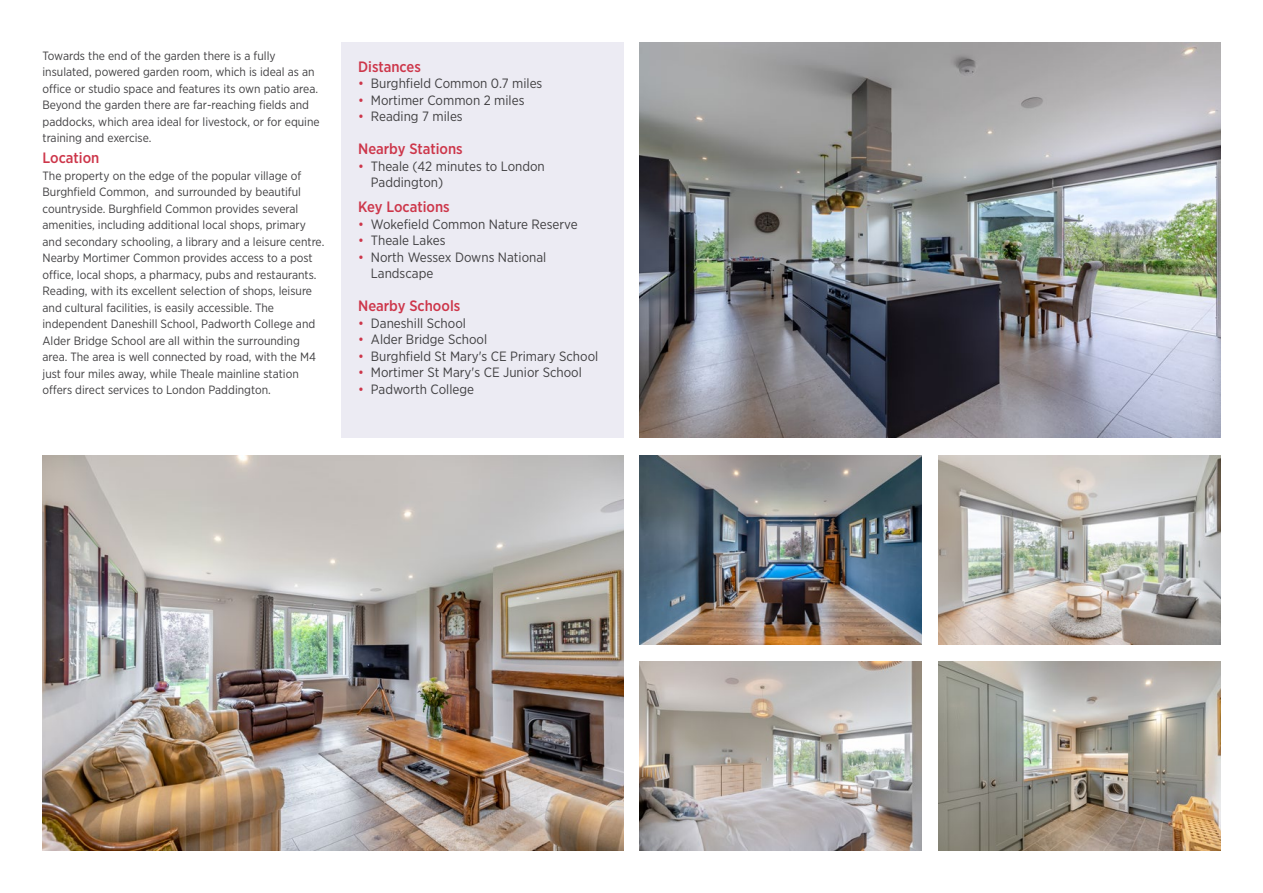
<style>
.page{position:relative;width:1263px;height:893px;background:#fff}
.page>*{position:absolute;margin:0;border:0;box-sizing:border-box;transform-origin:0 0}
.t1{font:500 15px "Gotham Narrow";color:#cd364a}
.t2{font:13.5px/16.5px "Gotham Narrow";color:#414042}
.t3{font:12px/16.5px "Gotham Narrow";color:#414042}
.s1{color:#cd364a}
</style>
<div class="page">
<img style="left:43px;top:455px;width:580px;height:395px">
<div style="left:341px;top:43px;width:282px;height:395px;background:#ecebf3"></div>
<img style="left:640px;top:43px;width:580px;height:395px">
<img style="left:640px;top:455px;width:282px;height:190px">
<img style="left:640px;top:662px;width:282px;height:188px">
<img style="left:938px;top:455px;width:282px;height:190px">
<img style="left:938px;top:662px;width:282px;height:188px">
<p class="t3" style="left:43px;top:47px;width:279px">Towards the end of the garden there is a fully insulated, powered garden room, which is ideal as an office or studio space and features its own patio area.<br>Beyond the garden there are far-reaching fields and paddocks, which area ideal for livestock, or for equine training and exercise.</p>
<p class="t1" style="left:43px;top:148px;width:58px">Location</p>
<p class="t3" style="left:43px;top:167px;width:283px">The property on the edge of the popular village of Burghfield Common, and surrounded by beautiful countryside. Burghfield Common provides several amenities, including additional local shops, primary and secondary schooling, a library and a leisure centre.<br>Nearby Mortimer Common provides access to a post office, local shops, a pharmacy, pubs and restaurants.<br>Reading, with its excellent selection of shops, leisure and cultural facilities, is easily accessible. The independent Daneshill School, Padworth College and Alder Bridge School are all within the surrounding area. The area is well connected by road, with the M4 just four miles away, while Theale mainline station offers direct services to London Paddington.</p>
<p class="t1" style="left:358px;top:57px;width:64px">Distances</p>
<p class="t2" style="left:358px;top:75px;width:186px"><span class="s1">•</span> Burghfield Common 0.7 miles</p>
<p class="t2" style="left:358px;top:91px;width:168px"><span class="s1">•</span> Mortimer Common 2 miles</p>
<p class="t2" style="left:358px;top:108px;width:106px"><span class="s1">•</span> Reading 7 miles</p>
<p class="t1" style="left:358px;top:139px;width:106px">Nearby Stations</p>
<p class="t2" style="left:371px;top:157px;width:175px;text-indent:-13px"><span class="s1">•</span> Theale (42 minutes to London<br>Paddington)</p>
<p class="t1" style="left:358px;top:197px;width:93px">Key Locations</p>
<p class="t2" style="left:358px;top:215px;width:221px"><span class="s1">•</span> Wokefield Common Nature Reserve</p>
<p class="t2" style="left:358px;top:232px;width:89px"><span class="s1">•</span> Theale Lakes</p>
<p class="t2" style="left:371px;top:248px;width:177px;text-indent:-13px"><span class="s1">•</span> North Wessex Downs National<br>Landscape</p>
<p class="t1" style="left:358px;top:296px;width:104px">Nearby Schools</p>
<p class="t2" style="left:358px;top:314px;width:109px"><span class="s1">•</span> Daneshill School</p>
<p class="t2" style="left:358px;top:331px;width:131px"><span class="s1">•</span> Alder Bridge School</p>
<p class="t2" style="left:358px;top:347px;width:242px"><span class="s1">•</span> Burghfield St Mary's CE Primary School</p>
<p class="t2" style="left:358px;top:364px;width:225px"><span class="s1">•</span> Mortimer St Mary's CE Junior School</p>
<p class="t2" style="left:358px;top:380px;width:117px"><span class="s1">•</span> Padworth College</p>
</div>
